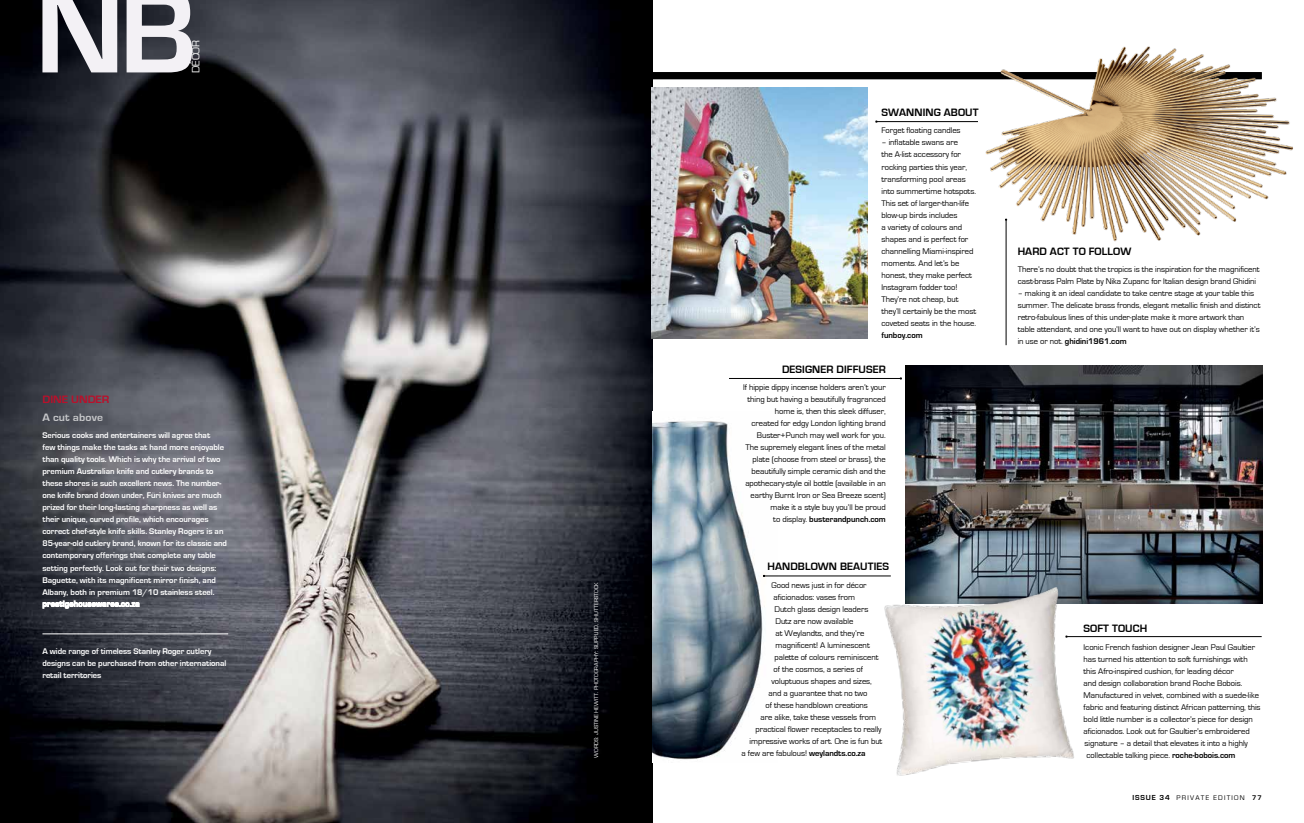
<style>
.page{position:relative;width:1304px;height:823px;background:#fff}
.page>*{position:absolute;margin:0;border:0;box-sizing:border-box;transform-origin:0 0}
.t1{font:700 11px "Eurostile";letter-spacing:.01em;color:#000}
.t2{font:700 11px "Eurostile";color:#ba102b;scale:1.07 1}
.t3{font:700 11px "Eurostile";letter-spacing:.01em;color:#c7c8ca;scale:1.07 1}
.t4{font:11px "Eurostile";color:#fff}
.t5{font:8.5px/12px "Eurostile";letter-spacing:-.005em;color:#000}
.t6{font:700 8.5px/12px "Eurostile";letter-spacing:-.005em;color:#fff}
.t7{font:700 8.5px "Eurostile";letter-spacing:-.005em;color:#000}
.t8{font:7px "Eurostile";letter-spacing:.18em;color:#000}
.t9{font:5.8px "Eurostile";color:#fff}
.s1{font-weight:700}
.s2{font-weight:700;font-size:7.5px}
</style>
<div class="page">
<img style="left:0;top:0;width:652px;height:822px">
<svg style="left:42px;top:0;width:150px;height:72px"></svg>
<div style="left:652px;top:72px;width:610px;height:7px;background:#000"></div>
<hr style="left:42px;top:633px;width:186px;height:1px;background:#fff">
<svg style="left:43px;top:600px;width:96px;height:8px"></svg>
<hr style="left:1067px;top:636px;width:195px;height:1px;background:#000">
<hr style="left:1006px;top:220px;width:1px;height:125px;background:#000">
<img style="left:905px;top:365px;width:357px;height:238px">
<img style="left:652px;top:88px;width:215px;height:250px">
<img style="left:884px;top:586px;width:190px;height:189px">
<img style="left:956px;top:46px;width:337px;height:206px">
<hr style="left:877px;top:121px;width:101px;height:1px;background:#000">
<hr style="left:729px;top:378px;width:171px;height:1px;background:#000">
<img style="left:652px;top:421px;width:126px;height:339px">
<hr style="left:765px;top:575px;width:126px;height:1px;background:#000">
<p class="t4" style="left:190px;top:73px;width:34px;rotate:-90deg">DÉCOR</p>
<p class="t2" style="left:42px;top:393px;width:64px">DINE UNDER</p>
<p class="t3" style="left:42px;top:411px;width:58px">A cut above</p>
<p class="t6" style="left:42px;top:429px;width:186px">Serious cooks and entertainers will agree that<br>few things make the tasks at hand more enjoyable than quality tools. Which is why the arrival of two premium Australian knife and cutlery brands to these shores is such excellent news. The number&shy;one knife brand down under, Füri knives are much prized for their long-lasting sharpness as well as their unique, curved profile, which encourages correct chef-style knife skills. Stanley Rogers is an 85-year-old cutlery brand, known for its classic and contemporary offerings that complete any table setting perfectly. Look out for their two designs:<br>Baguette, with its magnificent mirror finish, and Albany, both in premium 18/10 stainless steel.</p>
<p class="t6" style="left:42px;top:645px;width:185px">A wide range of timeless Stanley Roger cutlery designs can be purchased from other international retail territories</p>
<p class="t9" style="left:593px;top:757px;width:177px;rotate:-90deg">WORDS: JUSTINE HEWITT. photography: supplied, shutterstock</p>
<p class="t1" style="left:881px;top:106px;width:99px">SWANNING ABOUT</p>
<p class="t5" style="left:881px;top:125px;width:81px">Forget floating candles</p>
<p class="t5" style="left:881px;top:137px;width:96px">– inflatable swans are<br>the A-list accessory for rocking parties this year, transforming pool areas into summertime hotspots.<br>This set of larger-than-life blow-up birds includes<br>a variety of colours and shapes and is perfect for channelling Miami-inspired moments. And let’s be honest, they make perfect<br>Instagram fodder too!<br>They’re not cheap, but they’ll certainly be the most coveted seats in the house.</p>
<p class="t7" style="left:881px;top:330px;width:43px">funboy.com</p>
<p class="t1" style="left:782px;top:363px;width:105px">DESIGNER DIFFUSER</p>
<p class="t5" style="left:743px;top:381px;width:144px;text-align:right">If hippie dippy incense holders aren’t your thing but having a beautifully fragranced home is, then this sleek diffuser,<br>created for edgy London lighting brand Buster+Punch may well work for you.<br>The supremely elegant lines of the metal plate (choose from steel or brass), the beautifully simple ceramic dish and the apothecary-style oil bottle (available in an earthy Burnt Iron or Sea Breeze scent) make it a style buy you’ll be proud<br>to display. <span class="s1">busterandpunch.com</span></p>
<p class="t1" style="left:768px;top:560px;width:123px">HANDBLOWN BEAUTIES</p>
<p class="t5" style="left:772px;top:578px;width:97px">Good news just in for décor</p>
<p class="t5" style="left:774px;top:591px;width:83px">aficionados: vases from</p>
<p class="t5" style="left:775px;top:603px;width:95px">Dutch glass design leaders</p>
<p class="t5" style="left:776px;top:615px;width:79px">Dutz are now available</p>
<p class="t5" style="left:776px;top:627px;width:90px">at Weylandts, and they’re</p>
<p class="t5" style="left:776px;top:639px;width:96px">magnificent! A luminescent</p>
<p class="t5" style="left:775px;top:651px;width:105px">palette of colours reminiscent</p>
<p class="t5" style="left:774px;top:663px;width:91px">of the cosmos, a series of</p>
<p class="t5" style="left:772px;top:675px;width:102px">voluptuous shapes and sizes,</p>
<p class="t5" style="left:769px;top:687px;width:100px">and a guarantee that no two</p>
<p class="t5" style="left:766px;top:699px;width:104px">of these handblown creations</p>
<p class="t5" style="left:761px;top:711px;width:117px">are alike, take these vessels from</p>
<p class="t5" style="left:756px;top:723px;width:128px">practical flower receptacles to really</p>
<p class="t5" style="left:750px;top:735px;width:134px">impressive works of art. One is fun but</p>
<p class="t5" style="left:742px;top:747px;width:126px">a few are fabulous! <span class="s1">weylandts.co.za</span></p>
<p class="t1" style="left:1018px;top:245px;width:115px">HARD ACT TO FOLLOW</p>
<p class="t5" style="left:1018px;top:263px;width:243px">There’s no doubt that the tropics is the inspiration for the magnificent cast-brass Palm Plate by Nika Zupanc for Italian design brand Ghidini</p>
<p class="t5" style="left:1018px;top:287px;width:244px">– making it an ideal candidate to take centre stage at your table this summer. The delicate brass fronds, elegant metallic finish and distinct retro-fabulous lines of this under-plate make it more artwork than table attendant, and one you’ll want to have out on display whether it’s in use or not. <span class="s1">ghidini1961.com</span></p>
<p class="t1" style="left:1084px;top:622px;width:65px">SOFT TOUCH</p>
<p class="t5" style="left:1084px;top:640px;width:173px">Iconic French fashion designer Jean Paul Gaultier</p>
<p class="t5" style="left:1084px;top:652px;width:166px">has turned his attention to soft furnishings with</p>
<p class="t5" style="left:1084px;top:664px;width:152px">this Afro-inspired cushion, for leading décor</p>
<p class="t5" style="left:1084px;top:676px;width:160px">and design collaboration brand Roche Bobois.</p>
<p class="t5" style="left:1084px;top:688px;width:177px">Manufactured in velvet, combined with a suede-like</p>
<p class="t5" style="left:1084px;top:700px;width:179px">fabric and featuring distinct African patterning, this</p>
<p class="t5" style="left:1084px;top:712px;width:171px">bold little number is a collector’s piece for design</p>
<p class="t5" style="left:1084px;top:724px;width:168px">aficionados. Look out for Gaultier’s embroidered</p>
<p class="t5" style="left:1085px;top:736px;width:165px">signature – a detail that elevates it into a highly</p>
<p class="t5" style="left:1087px;top:748px;width:150px">collectable talking piece. <span class="s1">roche-bobois.com</span></p>
<p class="t8" style="left:1132px;top:793px;width:131px"><span class="s2">ISSUE 34</span> PRIVATE EDITION <span class="s1">77</span></p>
</div>
